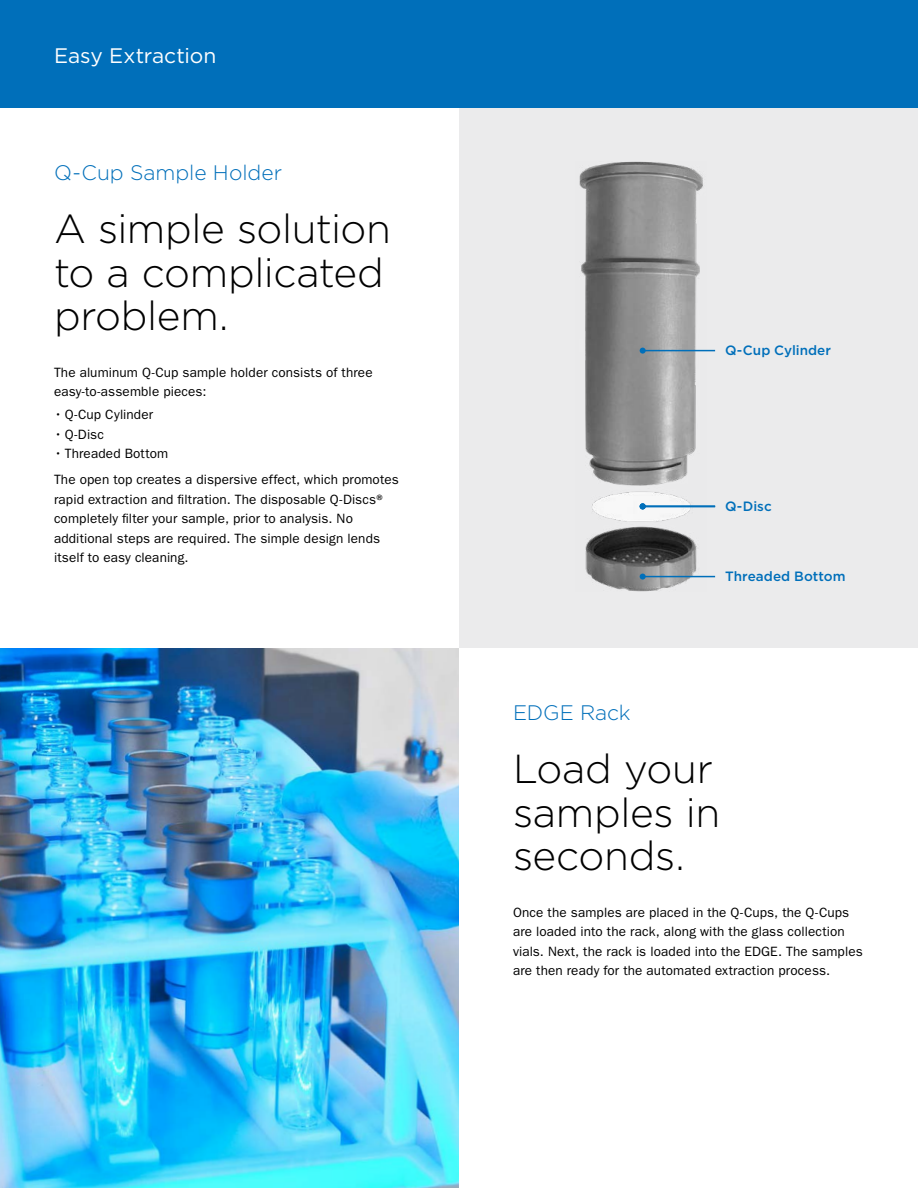
<style>
.page{position:relative;width:918px;height:1188px;background:#fff}
.page>*{position:absolute;margin:0;border:0;box-sizing:border-box;transform-origin:0 0}
.Subject_Headline{font:300 40.5px/43.5px "Gotham HTF";letter-spacing:-.01em;color:#000}
.Subject_Headline_Bro{font:300 21px "Gotham HTF";color:#006fba}
.Page_Header__blue_ba{font:21px "Gotham HTF";letter-spacing:-.005em;color:#fff}
.Paragraph_Copy{font:13.5px/19.5px "ITC Franklin Gothic Std";letter-spacing:.01em;color:#000}
.Paragraph_Copy-2{font:500 13.5px "Gotham HTF";letter-spacing:.005em;color:#006fba}
</style>
<div class="page">
<div style="left:0;top:0;width:918px;height:108px;background:#006fba"></div>
<img style="left:0;top:648px;width:459px;height:540px">
<div style="left:459px;top:108px;width:459px;height:540px;background:#ebebec"></div>
<img style="left:579px;top:161px;width:128px;height:431px">
<hr style="left:643px;top:350px;width:72px;height:1px;background:#006fba">
<svg style="left:640px;top:348px;width:6px;height:6px"></svg>
<hr style="left:643px;top:506px;width:72px;height:1px;background:#006fba">
<svg style="left:640px;top:503px;width:6px;height:6px"></svg>
<hr style="left:643px;top:576px;width:72px;height:1px;background:#006fba">
<svg style="left:640px;top:574px;width:6px;height:6px"></svg>
<p class="Page_Header__blue_ba" style="left:54px;top:44px;width:164px">Easy Extraction</p>
<p class="Subject_Headline_Bro" style="left:54px;top:161px;width:230px">Q-Cup Sample Holder</p>
<p class="Subject_Headline" style="left:54px;top:207px;width:339px">A simple solution to a complicated problem.</p>
<p class="Paragraph_Copy" style="left:54px;top:363px;width:320px">The aluminum Q-Cup sample holder consists of three easy-to-assemble pieces:</p>
<p class="Paragraph_Copy" style="left:54px;top:405px;width:101px">• Q-Cup Cylinder</p>
<p class="Paragraph_Copy" style="left:54px;top:424px;width:51px">• Q-Disc</p>
<p class="Paragraph_Copy" style="left:54px;top:444px;width:116px">• Threaded Bottom</p>
<p class="Paragraph_Copy" style="left:54px;top:470px;width:346px">The open top creates a dispersive effect, which promotes rapid extraction and filtration. The disposable Q-Discs® completely filter your sample, prior to analysis. No additional steps are required. The simple design lends itself to easy cleaning.</p>
<p class="Paragraph_Copy-2" style="left:725px;top:343px;width:108px">Q-Cup Cylinder</p>
<p class="Paragraph_Copy-2" style="left:725px;top:499px;width:48px">Q-Disc</p>
<p class="Paragraph_Copy-2" style="left:725px;top:569px;width:122px">Threaded Bottom</p>
<p class="Subject_Headline_Bro" style="left:513px;top:701px;width:119px">EDGE Rack</p>
<p class="Subject_Headline" style="left:513px;top:747px;width:209px">Load your samples in seconds.</p>
<p class="Paragraph_Copy" style="left:513px;top:903px;width:351px">Once the samples are placed in the Q-Cups, the Q-Cups are loaded into the rack, along with the glass collection vials. Next, the rack is loaded into the EDGE. The samples are then ready for the automated extraction process.</p>
</div>
